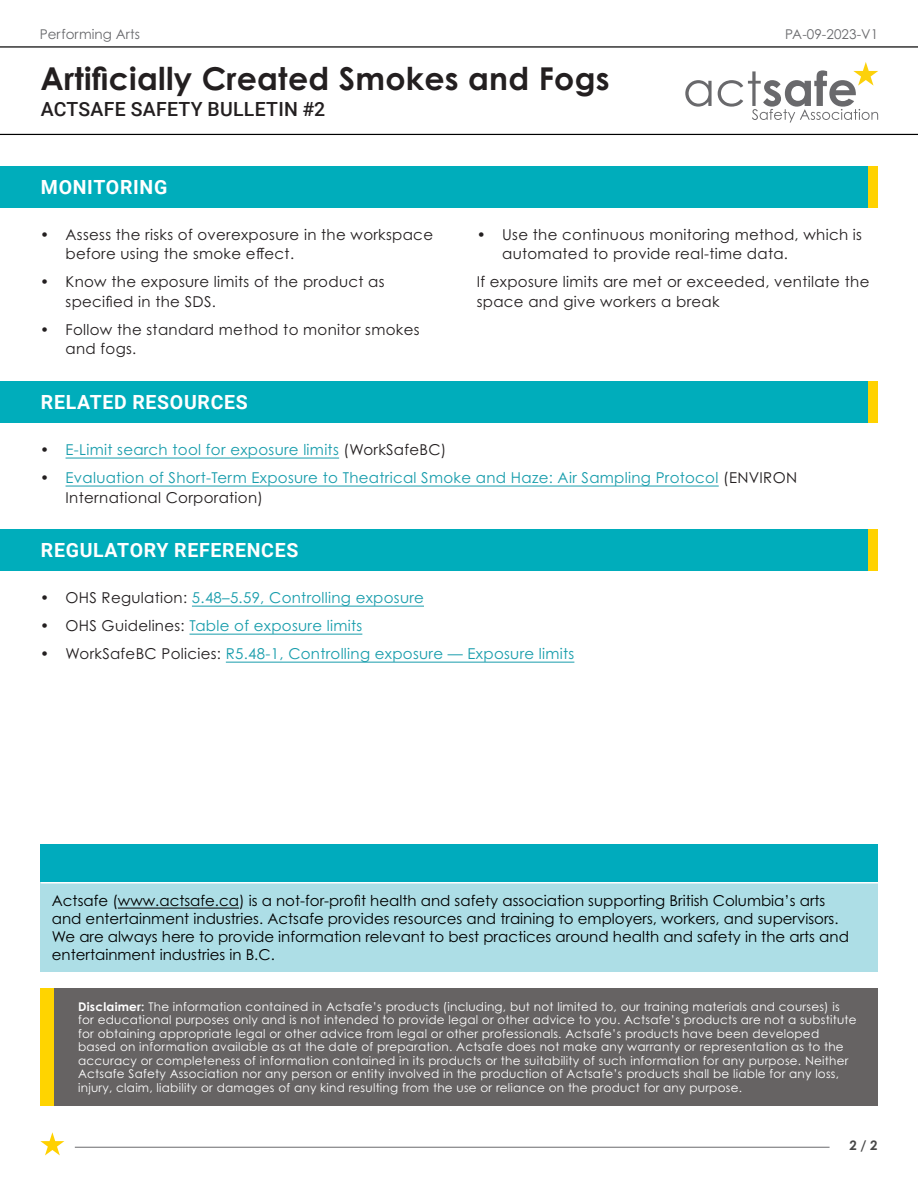
<style>
.page{position:relative;width:918px;height:1188px;background:#fff}
.page>*{position:absolute;margin:0;border:0;box-sizing:border-box;transform-origin:0 0}
.t1{font:700 31.5px "Century Gothic Pro";letter-spacing:.01em;color:#231f20}
.t2{font:700 19.5px "Roboto";letter-spacing:.035em;color:#fff}
.t3{font:500 19.5px "Roboto";letter-spacing:.015em;color:#231f20}
.t4{font:15px/18px "Century Gothic Pro";color:#000}
.Bullet_Level_1{font:15px/19.5px "Century Gothic Pro";letter-spacing:.02em;color:#231f20}
.Bullet_Level_1-2{font:15px/19.5px "Century Gothic Pro";letter-spacing:.02em;color:#189dac}
.t5{font:13.5px "Century Gothic Pro";letter-spacing:.005em;color:#696a6d}
.t6{font:700 13.2px "Century Gothic Pro";color:#474747}
.t7{font:12px/13.5px "Century Gothic Pro";letter-spacing:.02em;color:#fff}
.s1{color:#231f20}
.s2{font-weight:700}
</style>
<div class="page">
<hr style="left:75px;top:1147px;width:755px;height:1px;background:#696a6d">
<hr style="left:0;top:46px;width:918px;height:2px;background:#000">
<hr style="left:0;top:134px;width:918px;height:1px;background:#000">
<svg style="left:685px;top:80px;width:27px;height:27px"></svg>
<svg style="left:718px;top:62px;width:160px;height:61px"></svg>
<svg style="left:40px;top:1132px;width:24px;height:23px"></svg>
<div style="left:0;top:166px;width:868px;height:42px;background:#00adbb"></div>
<div style="left:868px;top:166px;width:10px;height:42px;background:#ffd200"></div>
<div style="left:0;top:381px;width:868px;height:42px;background:#00adbb"></div>
<div style="left:868px;top:381px;width:10px;height:42px;background:#ffd200"></div>
<div style="left:0;top:529px;width:868px;height:42px;background:#00adbb"></div>
<div style="left:868px;top:529px;width:10px;height:42px;background:#ffd200"></div>
<hr style="left:66px;top:458px;width:273px;height:1px;background:#189dac">
<hr style="left:66px;top:486px;width:653px;height:1px;background:#189dac">
<hr style="left:192px;top:606px;width:232px;height:1px;background:#189dac">
<hr style="left:190px;top:634px;width:172px;height:1px;background:#189dac">
<hr style="left:226px;top:662px;width:348px;height:1px;background:#189dac">
<div style="left:54px;top:988px;width:824px;height:118px;background:#666363"></div>
<div style="left:41px;top:845px;width:837px;height:38px;background:#00abbd"></div>
<div style="left:41px;top:883px;width:837px;height:89px;background:#addee6"></div>
<hr style="left:41px;top:882px;width:838px;height:2px;background:#fff">
<hr style="left:118px;top:908px;width:121px;height:1px;background:#000">
<p class="t5" style="left:40px;top:26px;width:102px">Performing Arts</p>
<p class="t5" style="left:785px;top:26px;width:95px">PA-09-2023-V1</p>
<h1 class="t1" style="left:40px;top:59px;width:571px">Artificially Created Smokes and Fogs</h1>
<h2 class="t3" style="left:41px;top:95px;width:286px">ACTSAFE SAFETY BULLETIN #2</h2>
<p class="t2" style="left:41px;top:174px;width:128px">MONITORING</p>
<p class="Bullet_Level_1" style="left:66px;top:225px;width:369px;text-indent:-26px">• Assess the risks of overexposure in the workspace before using the smoke effect.</p>
<p class="Bullet_Level_1" style="left:66px;top:272px;width:321px;text-indent:-26px">• Know the exposure limits of the product as specified in the SDS.</p>
<p class="Bullet_Level_1" style="left:66px;top:320px;width:356px;text-indent:-26px">• Follow the standard method to monitor smokes and fogs.</p>
<p class="t2" style="left:41px;top:389px;width:208px">RELATED RESOURCES</p>
<p class="Bullet_Level_1" style="left:502px;top:225px;width:361px;text-indent:-26px">• Use the continuous monitoring method, which is automated to provide real-time data.</p>
<p class="Bullet_Level_1" style="left:477px;top:272px;width:394px">If exposure limits are met or exceeded, ventilate the space and give workers a break</p>
<p class="Bullet_Level_1-2" style="left:40px;top:440px;width:408px"><span class="s1">•</span> E-Limit search tool for exposure limits <span class="s1">(WorkSafeBC)</span></p>
<p class="Bullet_Level_1-2" style="left:66px;top:468px;width:733px;text-indent:-26px"><span class="s1">•</span> Evaluation of Short-Term Exposure to Theatrical Smoke and Haze: Air Sampling Protocol <span class="s1">(ENVIRON<br>International Corporation)</span></p>
<p class="t2" style="left:41px;top:537px;width:259px">REGULATORY REFERENCES</p>
<p class="Bullet_Level_1-2" style="left:40px;top:588px;width:385px"><span class="s1">• OHS Regulation:</span> 5.48–5.59, Controlling exposure</p>
<p class="Bullet_Level_1-2" style="left:40px;top:616px;width:324px"><span class="s1">• OHS Guidelines:</span> Table of exposure limits</p>
<p class="Bullet_Level_1-2" style="left:40px;top:644px;width:536px"><span class="s1">• WorkSafeBC Policies:</span> R5.48-1, Controlling exposure — Exposure limits</p>
<p class="t4" style="left:52px;top:891px;width:799px">Actsafe (www.actsafe.ca) is a not-for-profit health and safety association supporting British Columbia’s arts and entertainment industries. Actsafe provides resources and training to employers, workers, and supervisors.<br>We are always here to provide information relevant to best practices around health and safety in the arts and entertainment industries in B.C.</p>
<p class="t7" style="left:78px;top:999px;width:780px"><span class="s2">Disclaimer:</span> The information contained in Actsafe’s products (including, but not limited to, our training materials and courses) is for educational purposes only and is not intended to provide legal or other advice to you. Actsafe’s products are not a substitute for obtaining appropriate legal or other advice from legal or other professionals. Actsafe’s products have been developed based on information available as at the date of preparation. Actsafe does not make any warranty or representation as to the accuracy or completeness of information contained in its products or the suitability of such information for any purpose. Neither Actsafe Safety Association nor any person or entity involved in the production of Actsafe’s products shall be liable for any loss, injury, claim, liability or damages of any kind resulting from the use or reliance on the product for any purpose.</p>
<p class="t6" style="left:850px;top:1137px;width:30px">2 / 2</p>
</div>
